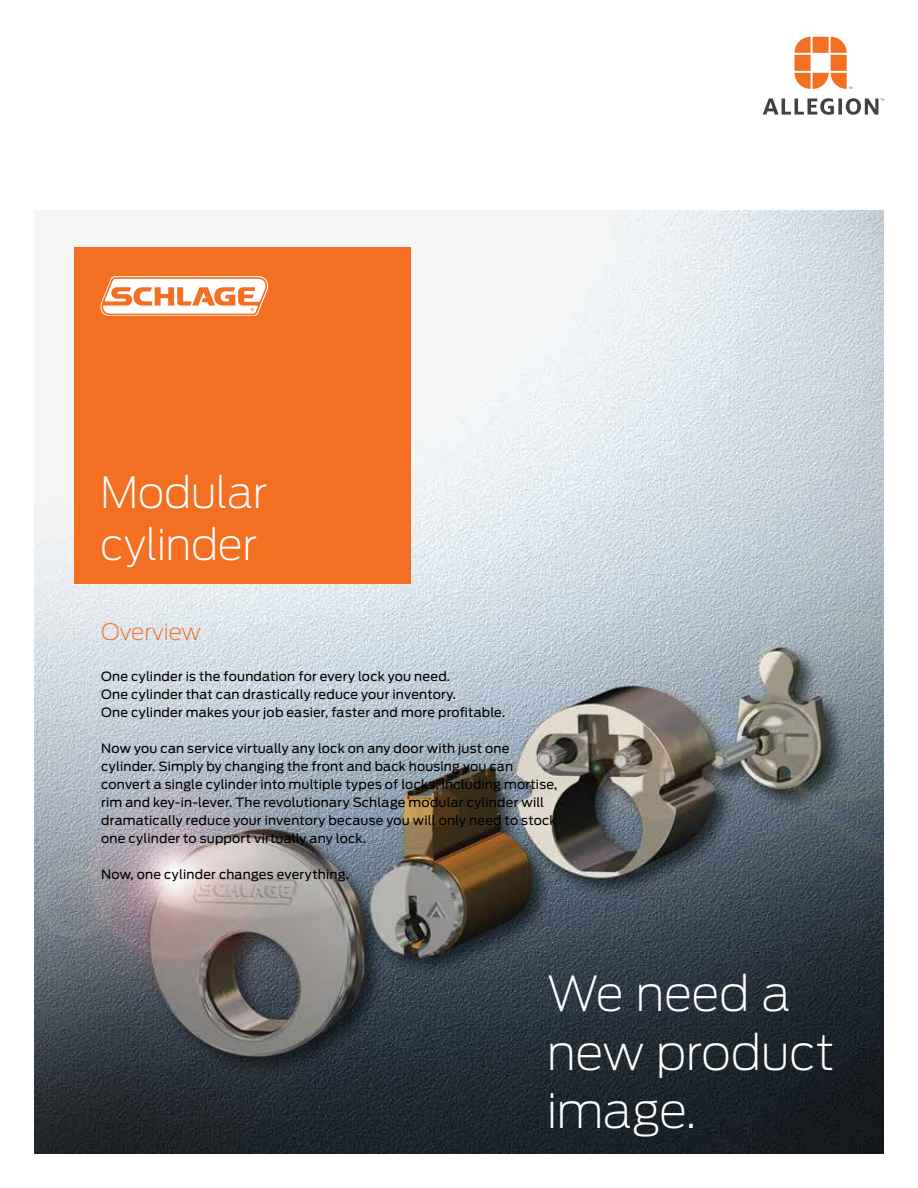
<style>
.page{position:relative;width:918px;height:1188px;background:#fff}
.page>*{position:absolute;margin:0;border:0;box-sizing:border-box;transform-origin:0 0}
.t1{font:200 48px/58.5px "Antenna";letter-spacing:-.01em;color:#fff}
.t2{font:200 42.75px/52.1px "Antenna";letter-spacing:-.015em;color:#fff}
.t3{font:200 22.5px "Antenna";color:#f36f21}
.t4{font:12.75px/18px "Antenna";letter-spacing:.015em;color:#000}
</style>
<div class="page">
<svg style="left:795px;top:37px;width:57px;height:52px"></svg>
<svg style="left:763px;top:98px;width:121px;height:17px"></svg>
<img style="left:35px;top:210px;width:849px;height:944px">
<div style="left:74px;top:247px;width:337px;height:336px;background:#f36f21"></div>
<svg style="left:101px;top:276px;width:167px;height:40px"></svg>
<h2 class="t2" style="left:100px;top:467px;width:169px">Modular cylinder</h2>
<h3 class="t3" style="left:101px;top:619px;width:101px">Overview</h3>
<p class="t4" style="left:101px;top:667px;width:406px">One cylinder is the foundation for every lock you need.<br>One cylinder that can drastically reduce your inventory.<br>One cylinder makes your job easier, faster and more profitable.</p>
<p class="t4" style="left:101px;top:739px;width:458px">Now you can service virtually any lock on any door with just one cylinder. Simply by changing the front and back housing you can convert a single cylinder into multiple types of locks, including mortise, rim and key-in-lever. The revolutionary Schlage modular cylinder will dramatically reduce your inventory because you will only need to stock one cylinder to support virtually any lock.</p>
<p class="t4" style="left:101px;top:865px;width:249px">Now, one cylinder changes everything.</p>
<h1 class="t1" style="left:547px;top:965px;width:289px">We need a new product image.</h1>
</div>
